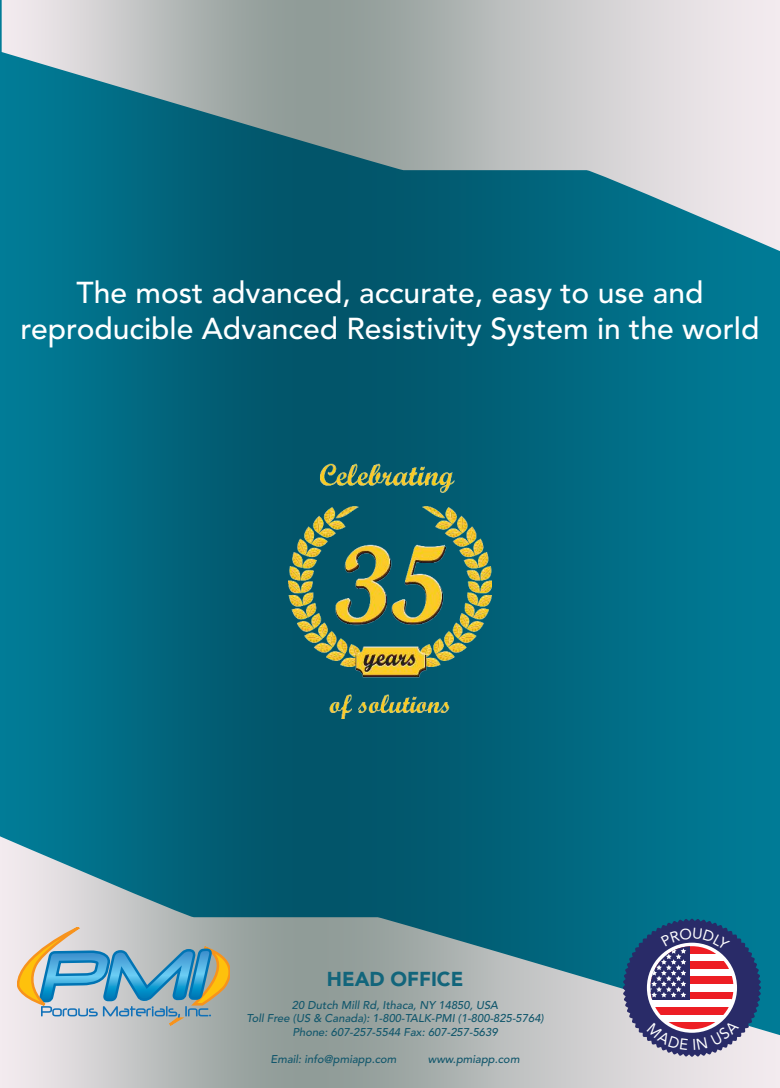
<style>
.page{position:relative;width:780px;height:1088px;background:#fff}
.page>*{position:absolute;margin:0;border:0;box-sizing:border-box;transform-origin:0 0}
.t1{font:500 30px/36px "Avenir LT Std";color:#fff;text-align:center}
.t2{font:900 20px "Avenir LT Std";color:#12657b}
.t3{font:italic 500 11.25px/13.5px "Avenir LT Std";color:#12576c;text-align:center}
</style>
<div class="page">
<img style="left:0;top:0;width:780px;height:836px">
<img style="left:2px;top:0;width:778px;height:251px">
<img style="left:0;top:836px;width:780px;height:252px">
<svg style="left:18px;top:927px;width:212px;height:98px;background:#9fb6ba"></svg>
<img style="left:288px;top:460px;width:203px;height:258px">
<svg style="left:623px;top:919px;width:138px;height:138px;background:#6e698c"></svg>
<h1 class="t1" style="left:21px;top:278px;width:740px">The most advanced, accurate, easy to use and reproducible Advanced Resistivity System in the world</h1>
<h2 class="t2" style="left:327px;top:967px;width:138px">HEAD OFFICE</h2>
<p class="t3" style="left:246px;top:999px;width:299px">20 Dutch Mill Rd, Ithaca, NY 14850, USA<br>Toll Free (US &amp; Canada): 1-800-TALK-PMI (1-800-825-5764)<br>Phone: 607-257-5544 Fax: 607-257-5639</p>
<p class="t3" style="left:270px;top:1053px;width:127px">Email: info@pmiapp.com</p>
<p class="t3" style="left:428px;top:1053px;width:93px">www.pmiapp.com</p>
</div>
